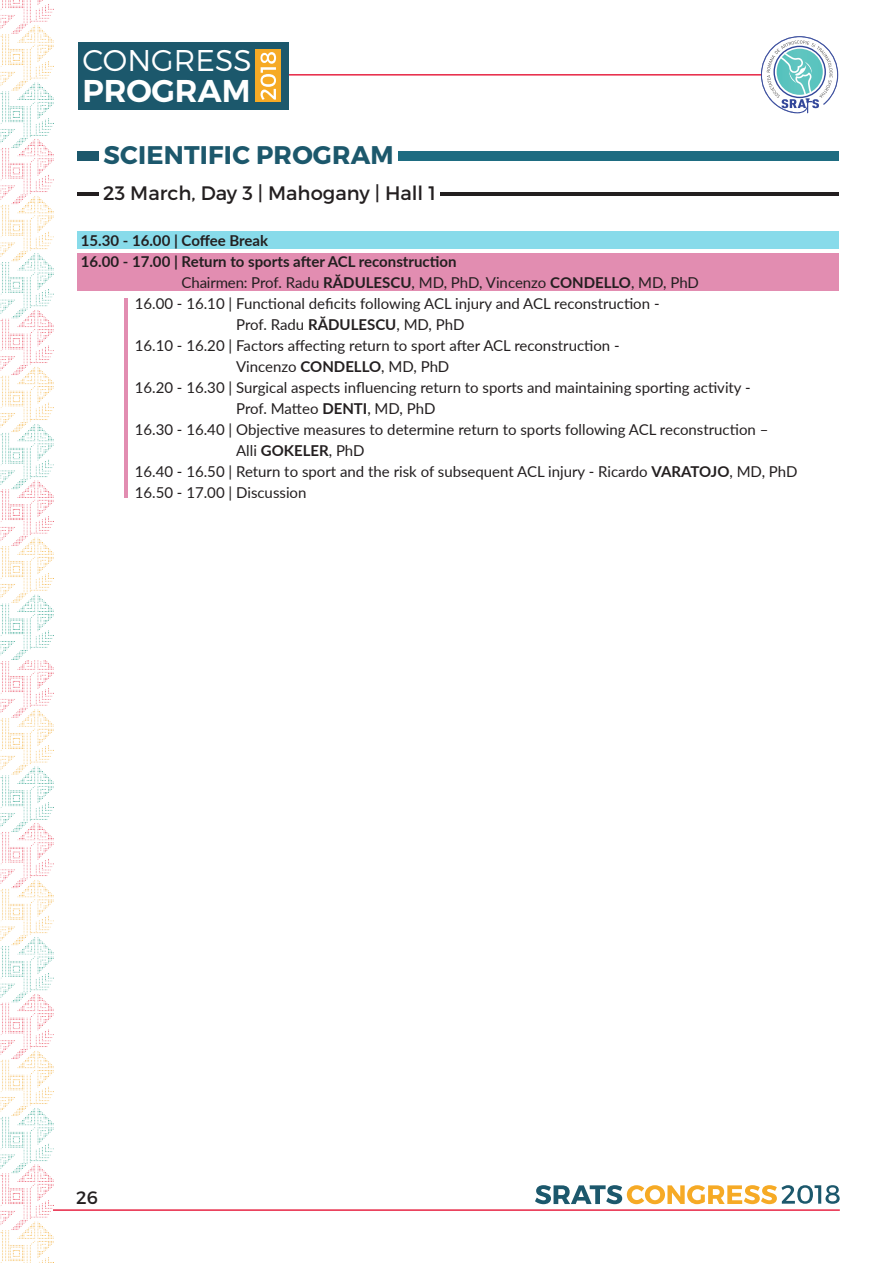
<style>
.page{position:relative;width:893px;height:1263px;background:#fff}
.page>*{position:absolute;margin:0;border:0;box-sizing:border-box;transform-origin:0 0}
.t1{font:600 31.5px "Montserrat";color:#fff}
.t2{font:300 30px "Montserrat";color:#fff}
.t3{font:700 25.5px "Montserrat";letter-spacing:.01em;color:#1c586c}
.t4{font:19.5px "Montserrat";color:#231f20}
.t5{font:18px "Montserrat";color:#231f20}
.t6{font:15px "Lato";color:#231f20}
.t7{font:700 15px "Lato";color:#231f20}
.s1{font-weight:700}
</style>
<div class="page">
<svg style="left:535px;top:1185px;width:305px;height:19px"></svg>
<hr style="left:0;top:1209px;width:840px;height:2px;background:#e72544">
<hr style="left:80px;top:74px;width:682px;height:2px;background:#e72544">
<img style="left:0;top:0;width:53px;height:661px">
<svg style="left:0;top:661px;width:53px;height:602px"></svg>
<svg style="left:761px;top:36px;width:77px;height:77px"></svg>
<div style="left:78px;top:42px;width:211px;height:68px;background:#1c586c"></div>
<div style="left:256px;top:49px;width:25px;height:53px;background:#f6aa25"></div>
<svg style="left:260px;top:52px;width:16px;height:48px"></svg>
<div style="left:78px;top:231px;width:761px;height:17px;background:#88dbea"></div>
<div style="left:78px;top:253px;width:761px;height:38px;background:#e28db1"></div>
<hr style="left:124px;top:299px;width:4px;height:199px;background:#e28db1">
<hr style="left:78px;top:192px;width:21px;height:4px;background:#231f20">
<hr style="left:440px;top:192px;width:399px;height:4px;background:#231f20">
<div style="left:78px;top:151px;width:21px;height:10px;background:#1c586c"></div>
<div style="left:398px;top:151px;width:441px;height:10px;background:#1e6c81"></div>
<h2 class="t2" style="left:82px;top:42px;width:171px">CONGRESS</h2>
<h1 class="t1" style="left:82px;top:71px;width:169px">PROGRAM</h1>
<h3 class="t3" style="left:103px;top:139px;width:292px">SCIENTIFIC PROGRAM</h3>
<h3 class="t4" style="left:103px;top:181px;width:334px">23 March, Day 3 | Mahogany | Hall 1</h3>
<p class="t7" style="left:81px;top:230px;width:189px">15.30 - 16.00 | Coffee Break</p>
<p class="t7" style="left:81px;top:251px;width:377px">16.00 - 17.00 | Return to sports after ACL reconstruction</p>
<p class="t6" style="left:182px;top:272px;width:519px">Chairmen: Prof. Radu <span class="s1">RĂDULESCU</span>, MD, PhD, Vincenzo <span class="s1">CONDELLO</span>, MD, PhD</p>
<p class="t6" style="left:135px;top:293px;width:526px">16.00 - 16.10 | Functional deficits following ACL injury and ACL reconstruction -</p>
<p class="t6" style="left:236px;top:314px;width:230px">Prof. Radu <span class="s1">RĂDULESCU</span>, MD, PhD</p>
<p class="t6" style="left:135px;top:335px;width:486px">16.10 - 16.20 | Factors affecting return to sport after ACL reconstruction -</p>
<p class="t6" style="left:236px;top:356px;width:215px">Vincenzo <span class="s1">CONDELLO</span>, MD, PhD</p>
<p class="t6" style="left:135px;top:377px;width:617px">16.20 - 16.30 | Surgical aspects influencing return to sports and maintaining sporting activity -</p>
<p class="t6" style="left:236px;top:398px;width:201px">Prof. Matteo <span class="s1">DENTI</span>, MD, PhD</p>
<p class="t6" style="left:135px;top:419px;width:635px">16.30 - 16.40 | Objective measures to determine return to sports following ACL reconstruction –</p>
<p class="t6" style="left:236px;top:440px;width:130px">Alli <span class="s1">GOKELER</span>, PhD</p>
<p class="t6" style="left:135px;top:461px;width:664px">16.40 - 16.50 | Return to sport and the risk of subsequent ACL injury - Ricardo <span class="s1">VARATOJO</span>, MD, PhD</p>
<p class="t6" style="left:135px;top:482px;width:173px">16.50 - 17.00 | Discussion</p>
<p class="t5" style="left:76px;top:1187px;width:23px">26</p>
</div>
